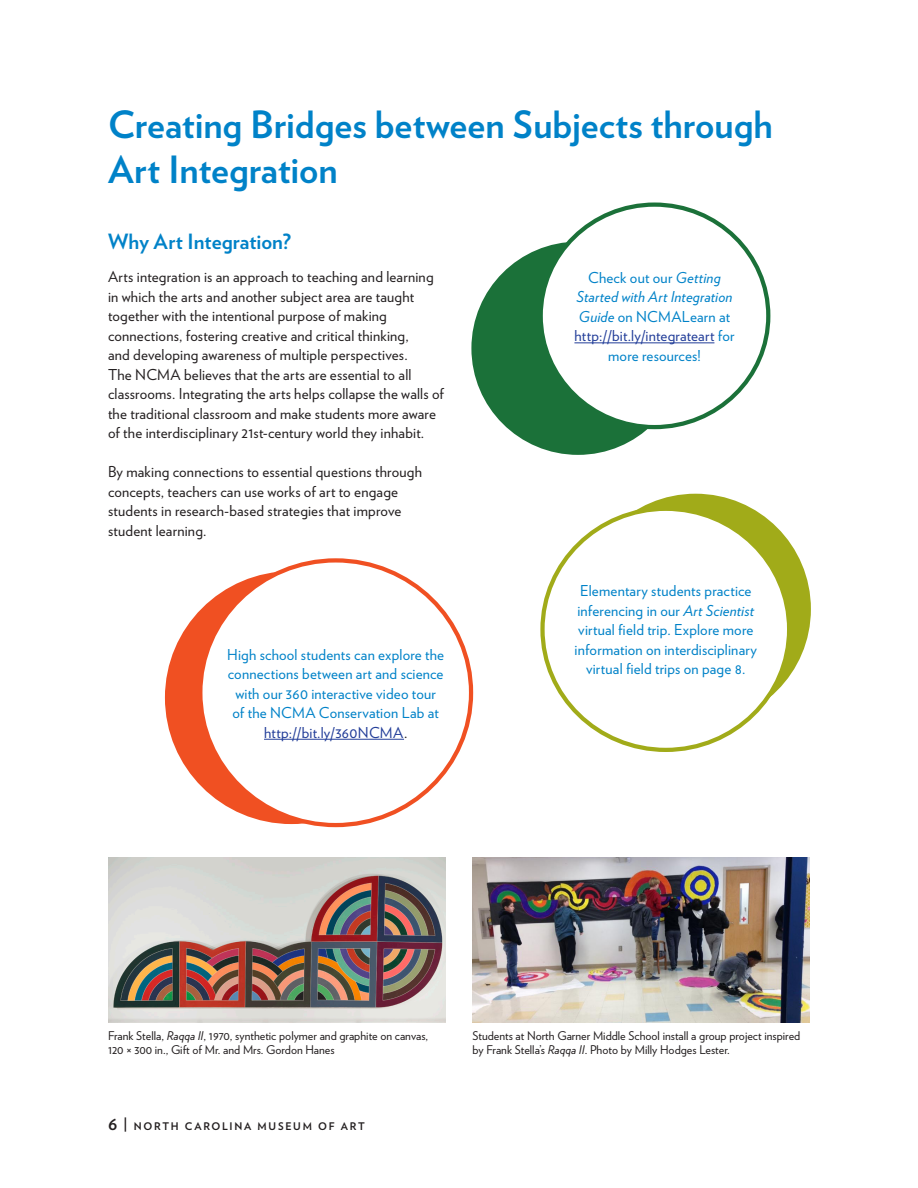
<style>
.page{position:relative;width:918px;height:1188px;background:#fff}
.page>*{position:absolute;margin:0;border:0;box-sizing:border-box;transform-origin:0 0}
.t1{font:700 37.5px/45px "Verlag";color:#0082c8}
.t2{font:700 21px "Verlag";letter-spacing:.005em;color:#0082c8}
.t3{font:15px/19.5px "Verlag";letter-spacing:.01em;color:#231f20}
.t4{font:15px/19.5px "Verlag";letter-spacing:.01em;color:#0082c8;text-align:center}
.t5{font:12px/14.4px "Verlag";color:#231f20}
.t6{font:700 10.5px "Verlag";letter-spacing:.16em;color:#231f20}
.s1{color:#233e99}
.s2{color:#231f20}
.s3{font-style:italic}
.s4{font-size:15px}
</style>
<div class="page">
<img style="left:108px;top:858px;width:337px;height:165px">
<img style="left:472px;top:858px;width:338px;height:165px">
<div style="left:471px;top:242px;width:214px;height:213px;background:#1b7139;border-radius:50%"></div>
<div style="left:541px;top:205px;width:227px;height:222px;background:#fff;border-radius:50%"></div>
<hr style="left:574px;top:342px;width:140px;height:1px;background:#233e99">
<div style="left:165px;top:571px;width:253px;height:253px;background:#f05022;border-radius:50%"></div>
<div style="left:200px;top:560px;width:271px;height:265px;background:#fff;border-radius:50%"></div>
<hr style="left:264px;top:739px;width:140px;height:1px;background:#233e99">
<div style="left:580px;top:494px;width:231px;height:230px;background:#a1ab19;border-radius:50%"></div>
<div style="left:543px;top:509px;width:246px;height:241px;background:#fff;border-radius:50%"></div>
<p class="t1" style="left:108px;top:100px;width:666px">Creating Bridges between Subjects through<br>Art Integration</p>
<p class="t2" style="left:108px;top:225px;width:185px">Why Art Integration?</p>
<p class="t3" style="left:108px;top:266px;width:337px">Arts integration is an approach to teaching and learning in which the arts and another subject area are taught together with the intentional purpose of making connections, fostering creative and critical thinking,<br>and developing awareness of multiple perspectives.<br>The NCMA believes that the arts are essential to all classrooms. Integrating the arts helps collapse the walls of the traditional classroom and make students more aware of the interdisciplinary 21st-century world they inhabit.</p>
<p class="t3" style="left:108px;top:461px;width:315px">By making connections to essential questions through concepts, teachers can use works of art to engage students in research-based strategies that improve student learning.</p>
<p class="t4" style="left:227px;top:644px;width:219px">High school students can explore the connections between art and science with our 360 interactive video tour<br>of the NCMA Conservation Lab at <span class="s1">http://bit.ly/360NCMA</span><span class="s2">.</span></p>
<p class="t4" style="left:574px;top:267px;width:162px">Check out our <span class="s3">Getting<br>Started with Art Integration<br>Guide</span> on NCMALearn at <span class="s1">http://bit.ly/integrateart</span> for more resources!</p>
<p class="t4" style="left:575px;top:580px;width:184px">Elementary students practice inferencing in our <span class="s3">Art Scientist </span>virtual field trip. Explore more information on interdisciplinary virtual field trips on page 8.</p>
<p class="t5" style="left:108px;top:1028px;width:321px">Frank Stella, <span class="s3">Raqqa II</span>, 1970, synthetic polymer and graphite on canvas,<br>120 × 300 in., Gift of Mr. and Mrs. Gordon Hanes</p>
<p class="t5" style="left:472px;top:1028px;width:329px">Students at North Garner Middle School install a group project inspired by Frank Stella’s <span class="s3">Raqqa II</span>. Photo by Milly Hodges Lester.</p>
<p class="t6" style="left:108px;top:1117px;width:258px"><span class="s4">6 |</span> NORTH CAROLINA MUSEUM OF ART</p>
</div>
